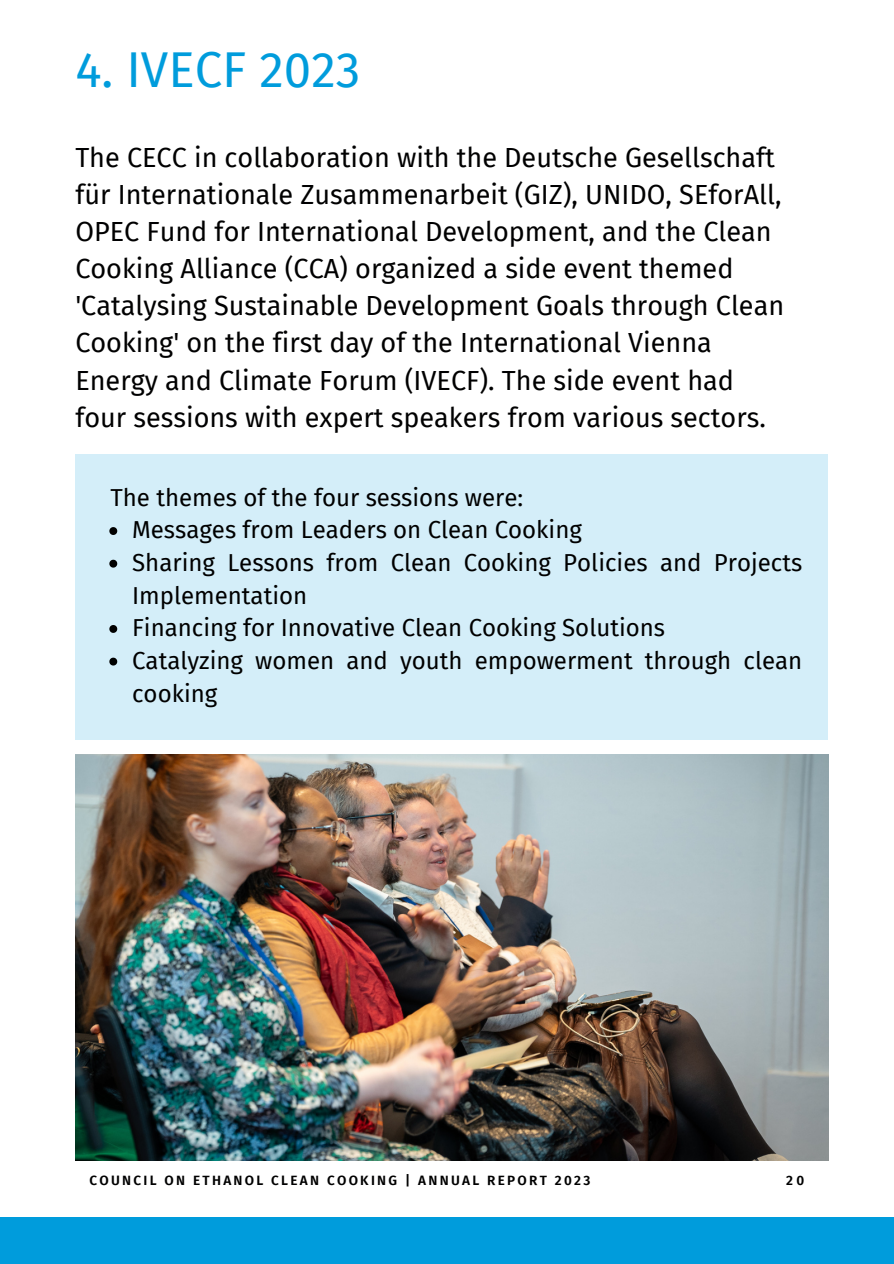
<style>
.page{position:relative;width:894px;height:1264px;background:#fff}
.page>*{position:absolute;margin:0;border:0;box-sizing:border-box;transform-origin:0 0}
.t1{font:49.2px "Fira Sans";color:#009cdc}
.t2{font:27px/37.2px "Fira Sans";color:#000001}
.t3{font:24px/32.7px "Fira Sans";color:#000}
.t4{font:600 13.5px "Fira Sans";letter-spacing:.17em;color:#000001}
</style>
<div class="page">
<div style="left:0;top:1217px;width:893px;height:46px;background:#009cdc"></div>
<div style="left:75px;top:454px;width:752px;height:286px;background:#d4eef9"></div>
<img style="left:75px;top:755px;width:753px;height:405px">
<svg style="left:109px;top:527px;width:8px;height:8px"></svg>
<svg style="left:109px;top:559px;width:8px;height:8px"></svg>
<svg style="left:109px;top:625px;width:8px;height:8px"></svg>
<svg style="left:109px;top:657px;width:8px;height:8px"></svg>
<h1 class="t1" style="left:75px;top:41px;width:286px">4. IVECF 2023</h1>
<p class="t2" style="left:75px;top:139px;width:710px">The CECC in collaboration with the Deutsche Gesellschaft für Internationale Zusammenarbeit (GIZ), UNIDO, SEforAll, OPEC Fund for International Development, and the Clean Cooking Alliance (CCA) organized a side event themed 'Catalysing Sustainable Development Goals through Clean Cooking' on the first day of the International Vienna Energy and Climate Forum (IVECF). The side event had four sessions with expert speakers from various sectors.</p>
<p class="t3" style="left:132px;top:481px;width:671px;text-indent:-22px">The themes of the four sessions were:<br>Messages from Leaders on Clean Cooking<br>Sharing Lessons from Clean Cooking Policies and Projects Implementation<br>Financing for Innovative Clean Cooking Solutions<br>Catalyzing women and youth empowerment through clean cooking</p>
<p class="t4" style="left:89px;top:1172px;width:502px">COUNCIL ON ETHANOL CLEAN COOKING | ANNUAL REPORT 2023</p>
<p class="t4" style="left:786px;top:1172px;width:20px">20</p>
</div>
